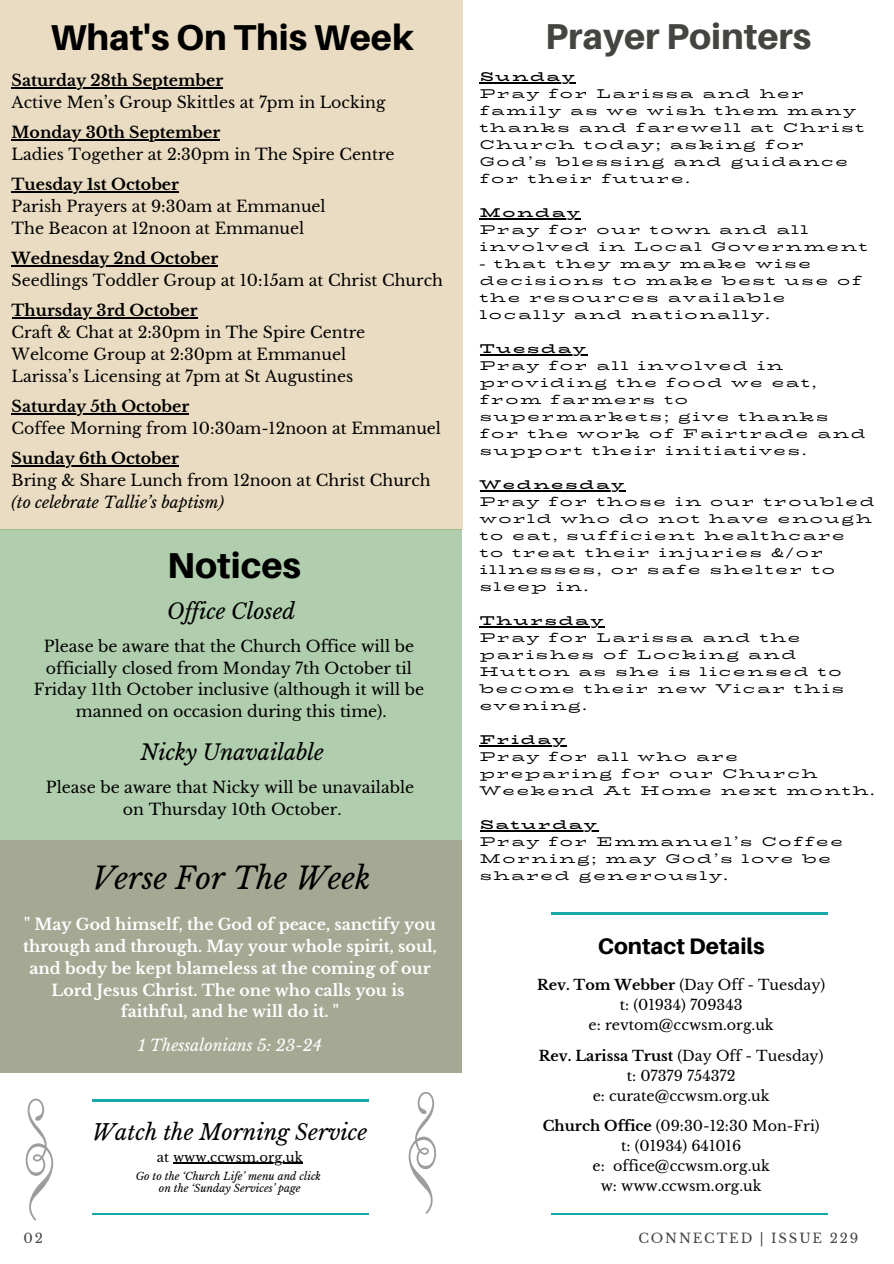
<style>
.page{position:relative;width:894px;height:1264px;background:#fff}
.page>*{position:absolute;margin:0;border:0;box-sizing:border-box;transform-origin:0 0}
.t1{font:800 36px "Aileron";color:#000}
.t2{font:800 36px "Aileron";color:#444440}
.t3{font:italic 30px "Libre Baskerville";color:#000}
.t4{font:800 22.5px "Aileron";color:#000}
.t5{font:italic 21.6px "Libre Baskerville";color:#000}
.t6{font:italic 21.3px "Libre Baskerville";color:#000}
.t7{font:15.75px/22px "Libre Baskerville";color:#000}
.t8{font:700 15.75px/21.8px "Libre Baskerville";color:#fff;text-align:center}
.t9{font:italic 15.75px "Libre Baskerville";color:#fff}
.t10{font:14.25px/20px "Libre Baskerville";color:#000;text-align:center}
.t11{font:13.2px "Libre Baskerville";letter-spacing:.14em;color:#444440}
.t12{font:13.2px "Libre Baskerville";color:#000}
.t13{font:12.75px/17px "Bio Rhyme Expanded";letter-spacing:.14em;color:#000}
.t14{font:700 12.75px "Bio Rhyme Expanded";letter-spacing:.14em;color:#000}
.t15{font:italic 10.5px "Libre Baskerville";color:#000}
.s1{font-weight:700}
.s2{font-style:italic}
</style>
<div class="page">
<div style="left:0;top:0;width:462px;height:529px;background:#eadcc2"></div>
<hr style="left:12px;top:87px;width:211px;height:1px;background:#000">
<hr style="left:12px;top:139px;width:208px;height:1px;background:#000">
<hr style="left:12px;top:191px;width:167px;height:1px;background:#000">
<hr style="left:12px;top:265px;width:206px;height:1px;background:#000">
<hr style="left:12px;top:317px;width:185px;height:1px;background:#000">
<hr style="left:12px;top:413px;width:177px;height:1px;background:#000">
<hr style="left:12px;top:465px;width:167px;height:1px;background:#000">
<hr style="left:479px;top:82px;width:97px;height:1px;background:#000">
<hr style="left:479px;top:218px;width:102px;height:1px;background:#000">
<hr style="left:479px;top:354px;width:108px;height:1px;background:#000">
<hr style="left:479px;top:490px;width:146px;height:1px;background:#000">
<hr style="left:479px;top:626px;width:125px;height:1px;background:#000">
<hr style="left:479px;top:745px;width:88px;height:1px;background:#000">
<hr style="left:479px;top:830px;width:119px;height:1px;background:#000">
<div style="left:0;top:529px;width:462px;height:311px;background:#b0cdad"></div>
<div style="left:0;top:840px;width:461px;height:232px;background:#a5a994"></div>
<hr style="left:93px;top:1212px;width:275px;height:2px;background:#15a9a9">
<hr style="left:551px;top:1212px;width:276px;height:2px;background:#15a9a9">
<hr style="left:173px;top:1162px;width:130px;height:1px;background:#000">
<hr style="left:551px;top:912px;width:276px;height:2px;background:#15a9a9">
<hr style="left:93px;top:1099px;width:275px;height:2px;background:#15a9a9">
<svg style="left:408px;top:1092px;width:28px;height:121px"></svg>
<svg style="left:26px;top:1098px;width:27px;height:122px"></svg>
<h6 class="t1" style="left:50px;top:15px;width:365px">What's On This Week</h6>
<h6 class="t7" style="left:12px;top:69px;width:375px"><span class="s1">Saturday 28th September<br></span>Active Men’s Group Skittles at 7pm in Locking</h6>
<h6 class="t7" style="left:12px;top:121px;width:384px"><span class="s1">Monday 30th September<br></span>Ladies Together at 2:30pm in The Spire Centre</h6>
<h6 class="t7" style="left:12px;top:173px;width:315px"><span class="s1">Tuesday 1st October<br></span>Parish Prayers at 9:30am at Emmanuel<br>The Beacon at 12noon at Emmanuel</h6>
<h6 class="t7" style="left:12px;top:247px;width:433px"><span class="s1">Wednesday 2nd October<br></span>Seedlings Toddler Group at 10:15am at Christ Church</h6>
<h1 class="t7" style="left:12px;top:299px;width:355px"><span class="s1">Thursday 3rd October<br></span>Craft &amp; Chat at 2:30pm in The Spire Centre Welcome Group at 2:30pm at Emmanuel Larissa’s Licensing at 7pm at St Augustines</h1>
<h1 class="t7" style="left:12px;top:395px;width:431px"><span class="s1">Saturday 5th October<br></span>Coffee Morning from 10:30am-12noon at Emmanuel</h1>
<p class="t7" style="left:12px;top:447px;width:420px"><span class="s1">Sunday 6th October<br></span>Bring &amp; Share Lunch from 12noon at Christ Church <span class="s2">(to celebrate Tallie’s baptism)</span></p>
<h6 class="t1" style="left:167px;top:542px;width:135px">Notices</h6>
<h6 class="t6" style="left:167px;top:598px;width:129px">Of ice Closed</h6>
<h6 class="t7" style="left:34px;top:636px;width:391px;line-height:21.3px;text-align:center">Please be aware that the Church Office will be officially closed from Monday 7th October til<br>Friday 11th October inclusive (although it will be</h6>
<p class="t7" style="left:76px;top:700px;width:312px">manned on occasion during this time).</p>
<p class="t6" style="left:140px;top:739px;width:185px">Nicky Unavailable</p>
<p class="t7" style="left:46px;top:777px;width:369px;line-height:21.3px;text-align:center">Please be aware that Nicky will be unavailable on Thursday 10th October.</p>
<h6 class="t3" style="left:92px;top:859px;width:280px">Verse For The Week</h6>
<h4 class="t8" style="left:23px;top:914px;width:415px">" May God himself, the God of peace, sanctify you through and through. May your whole spirit, soul, and body be kept blameless at the coming of our Lord Jesus Christ. The one who calls you is faithful, and he will do it. "</h4>
<h2 class="t9" style="left:138px;top:1035px;width:185px">1 Thessalonians 5: 23-24</h2>
<p class="t5" style="left:92px;top:1118px;width:276px">Watch the Morning Service</p>
<h4 class="t12" style="left:157px;top:1149px;width:147px">at www.ccwsm.org.uk</h4>
<p class="t15" style="left:136px;top:1169px;width:187px">Go to the ‘Church Life’ menu and click</p>
<p class="t15" style="left:159px;top:1181px;width:143px">on the ‘Sunday Services’ page</p>
<p class="t2" style="left:545px;top:14px;width:267px">Prayer Pointers</p>
<p class="t14" style="left:479px;top:67px;width:96px">Sunday</p>
<p class="t13" style="left:479px;top:85px;width:386px">Pray for Larissa and her family as we wish them many thanks and farewell at Christ<br>Church today; asking for<br>God’s blessing and guidance for their future.</p>
<p class="t14" style="left:479px;top:203px;width:101px">Monday</p>
<p class="t13" style="left:479px;top:221px;width:389px">Pray for our town and all involved in Local Government</p>
<p class="t13" style="left:479px;top:255px;width:383px">- that they may make wise decisions to make best use of the resources available locally and nationally.</p>
<p class="t14" style="left:479px;top:339px;width:107px">Tuesday</p>
<p class="t13" style="left:479px;top:357px;width:387px">Pray for all involved in providing the food we eat, from farmers to supermarkets; give thanks for the work of Fairtrade and support their initiatives.</p>
<p class="t14" style="left:479px;top:475px;width:146px">Wednesday</p>
<p class="t13" style="left:479px;top:493px;width:396px">Pray for those in our troubled world who do not have enough to eat, sufficient healthcare<br>to treat their injuries &amp;/or illnesses, or safe shelter to sleep in.</p>
<p class="t14" style="left:479px;top:611px;width:125px">Thursday</p>
<p class="t13" style="left:479px;top:629px;width:366px">Pray for Larissa and the parishes of Locking and<br>Hutton as she is licensed to become their new Vicar this evening.</p>
<p class="t14" style="left:479px;top:730px;width:87px">Friday</p>
<p class="t13" style="left:479px;top:748px;width:396px">Pray for all who are<br>preparing for our Church<br>Weekend At Home next month.</p>
<h1 class="t14" style="left:479px;top:815px;width:118px">Saturday</h1>
<h4 class="t13" style="left:479px;top:833px;width:364px">Pray for Emmanuel’s Coffee<br>Morning; may God’s love be shared generously.</h4>
<h6 class="t4" style="left:597px;top:931px;width:168px">Contact Details</h6>
<h5 class="t10" style="left:537px;top:975px;width:290px"><span class="s1">Rev. Tom Webber</span> (Day Off - Tuesday) t: (01934) 709343<br>e: revtom@ccwsm.org.uk</h5>
<h6 class="t10" style="left:538px;top:1045px;width:286px"><span class="s1">Rev. Larissa Trust</span> (Day Off - Tuesday) t: 07379 754372<br>e: curate@ccwsm.org.uk</h6>
<h3 class="t10" style="left:542px;top:1116px;width:278px"><span class="s1">Church Office</span> (09:30-12:30 Mon-Fri) t: (01934) 641016<br>e: office@ccwsm.org.uk<br>w: www.ccwsm.org.uk</h3>
<h6 class="t11" style="left:24px;top:1230px;width:21px">02</h6>
<h6 class="t11" style="left:638px;top:1230px;width:221px">CONNECTED | ISSUE 229</h6>
</div>
